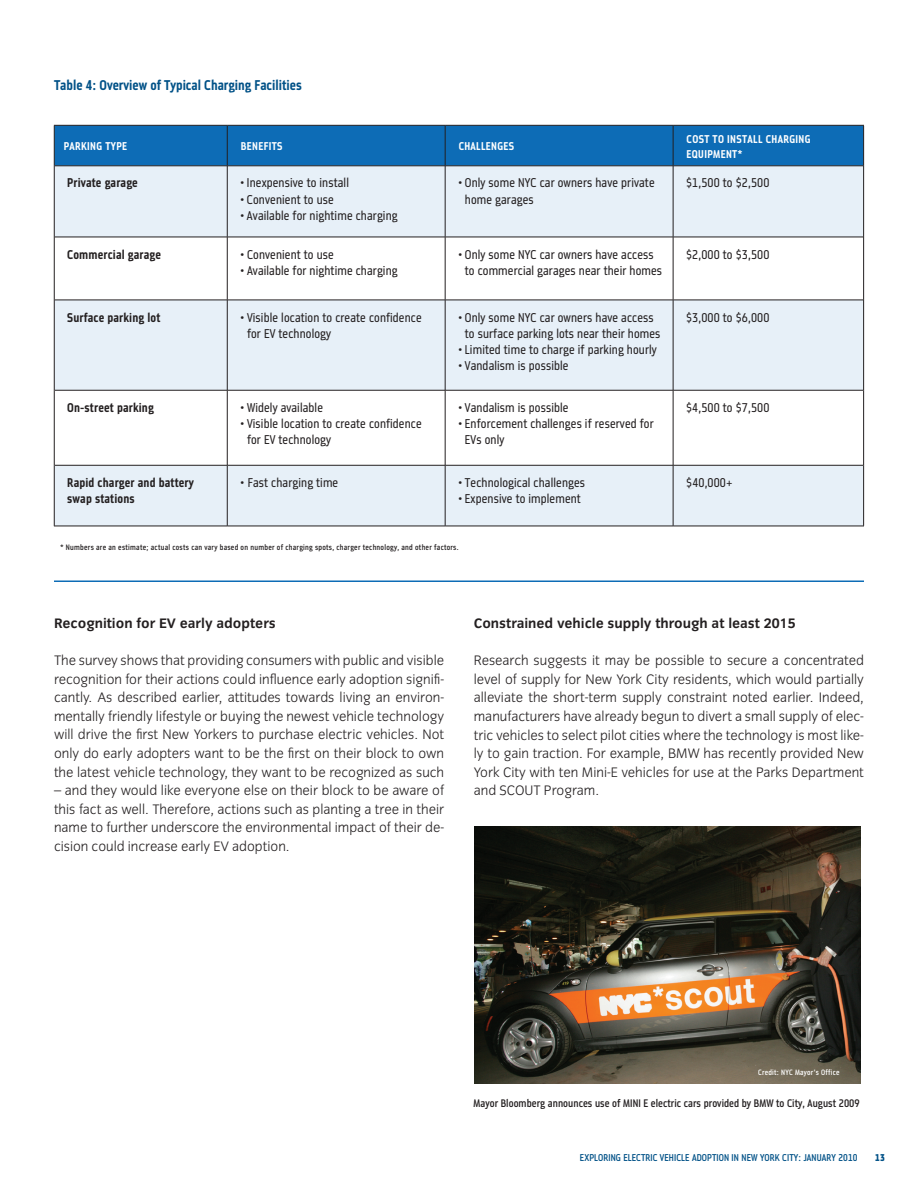
<style>
.page{position:relative;width:918px;height:1188px;background:#fff}
.page>*{position:absolute;margin:0;border:0;box-sizing:border-box;transform-origin:0 0}
.t1{font:700 15px "Metroflex Narrow";color:#005187}
.t2{font:300 14.25px/18.6px "Congress Sans";color:#231f20;text-align:justify}
.t3{font:700 14.25px "Congress Sans";color:#231f20}
.t4{font:13.5px/16.2px "Metroflex Narrow";letter-spacing:.01em;color:#231f20}
.t5{font:700 13.5px/16.2px "Metroflex Narrow";letter-spacing:.01em;color:#231f20}
.t6{font:700 12px "Metroflex Narrow";color:#fff}
.t7{font:500 11.7px "Metroflex Narrow";letter-spacing:.005em;color:#231f20}
.t8{font:500 10.5px "Metroflex Narrow";letter-spacing:.01em;color:#005187}
.t9{font:800 10.5px "Metroflex Narrow";color:#005187}
.t10{font:500 8.4px "Metroflex Narrow";letter-spacing:.03em;color:#231f20}
.t11{font:500 8.25px "Metroflex Narrow";letter-spacing:.03em;color:#fff}
</style>
<div class="page">
<img style="left:475px;top:826px;width:385px;height:257px">
<hr style="left:54px;top:580px;width:810px;height:2px;background:#0d6cb6">
<div style="left:55px;top:126px;width:808px;height:40px;background:#0d6cb6"></div>
<div style="left:55px;top:167px;width:808px;height:359px;background:#e7f0f8"></div>
<svg style="left:55px;top:238px;width:808px;height:227px"></svg>
<hr style="left:227px;top:237px;width:218px;height:1px;background:#231f20">
<hr style="left:445px;top:237px;width:228px;height:1px;background:#231f20">
<hr style="left:227px;top:300px;width:218px;height:1px;background:#231f20">
<hr style="left:445px;top:300px;width:228px;height:1px;background:#231f20">
<hr style="left:227px;top:390px;width:218px;height:1px;background:#231f20">
<hr style="left:445px;top:390px;width:228px;height:1px;background:#231f20">
<hr style="left:227px;top:465px;width:218px;height:1px;background:#231f20">
<hr style="left:445px;top:465px;width:228px;height:1px;background:#231f20">
<hr style="left:227px;top:526px;width:218px;height:1px;background:#231f20">
<hr style="left:445px;top:526px;width:228px;height:1px;background:#231f20">
<hr style="left:227px;top:166px;width:218px;height:1px;background:#231f20">
<hr style="left:445px;top:166px;width:228px;height:1px;background:#231f20">
<hr style="left:673px;top:126px;width:1px;height:40px;background:#231f20">
<hr style="left:673px;top:166px;width:190px;height:1px;background:#231f20">
<hr style="left:673px;top:237px;width:190px;height:1px;background:#231f20">
<hr style="left:673px;top:237px;width:1px;height:63px;background:#231f20">
<hr style="left:673px;top:300px;width:190px;height:1px;background:#231f20">
<hr style="left:673px;top:300px;width:1px;height:90px;background:#231f20">
<hr style="left:673px;top:390px;width:190px;height:1px;background:#231f20">
<hr style="left:673px;top:390px;width:1px;height:75px;background:#231f20">
<hr style="left:673px;top:465px;width:190px;height:1px;background:#231f20">
<hr style="left:673px;top:465px;width:1px;height:61px;background:#231f20">
<hr style="left:673px;top:526px;width:191px;height:1px;background:#231f20">
<hr style="left:227px;top:126px;width:1px;height:40px;background:#231f20">
<hr style="left:445px;top:126px;width:1px;height:40px;background:#231f20">
<hr style="left:55px;top:166px;width:172px;height:1px;background:#231f20">
<hr style="left:227px;top:166px;width:1px;height:71px;background:#231f20">
<hr style="left:445px;top:166px;width:1px;height:71px;background:#231f20">
<hr style="left:55px;top:237px;width:172px;height:1px;background:#231f20">
<hr style="left:227px;top:237px;width:1px;height:63px;background:#231f20">
<hr style="left:445px;top:237px;width:1px;height:63px;background:#231f20">
<hr style="left:55px;top:300px;width:172px;height:1px;background:#231f20">
<hr style="left:227px;top:300px;width:1px;height:90px;background:#231f20">
<hr style="left:445px;top:300px;width:1px;height:90px;background:#231f20">
<hr style="left:55px;top:390px;width:172px;height:1px;background:#231f20">
<hr style="left:227px;top:390px;width:1px;height:75px;background:#231f20">
<hr style="left:445px;top:390px;width:1px;height:75px;background:#231f20">
<hr style="left:55px;top:465px;width:172px;height:1px;background:#231f20">
<hr style="left:227px;top:465px;width:1px;height:61px;background:#231f20">
<hr style="left:445px;top:465px;width:1px;height:61px;background:#231f20">
<hr style="left:54px;top:526px;width:173px;height:1px;background:#231f20">
<hr style="left:673px;top:166px;width:1px;height:71px;background:#231f20">
<hr style="left:54px;top:125px;width:173px;height:1px;background:#231f20">
<hr style="left:54px;top:126px;width:1px;height:40px;background:#231f20">
<hr style="left:227px;top:125px;width:218px;height:1px;background:#231f20">
<hr style="left:445px;top:125px;width:228px;height:1px;background:#231f20">
<hr style="left:673px;top:125px;width:191px;height:1px;background:#231f20">
<hr style="left:863px;top:126px;width:1px;height:40px;background:#231f20">
<hr style="left:54px;top:166px;width:1px;height:71px;background:#231f20">
<hr style="left:863px;top:166px;width:1px;height:71px;background:#231f20">
<hr style="left:54px;top:237px;width:1px;height:63px;background:#231f20">
<hr style="left:863px;top:237px;width:1px;height:63px;background:#231f20">
<hr style="left:54px;top:300px;width:1px;height:90px;background:#231f20">
<hr style="left:863px;top:300px;width:1px;height:90px;background:#231f20">
<hr style="left:54px;top:390px;width:1px;height:75px;background:#231f20">
<hr style="left:863px;top:390px;width:1px;height:75px;background:#231f20">
<hr style="left:54px;top:465px;width:1px;height:61px;background:#231f20">
<hr style="left:863px;top:465px;width:1px;height:61px;background:#231f20">
<p class="t1" style="left:54px;top:77px;width:249px">Table 4: Overview of Typical Charging Facilities</p>
<p class="t6" style="left:64px;top:139px;width:7px">parking</p>
<p class="t6" style="left:106px;top:139px;width:7px">type</p>
<p class="t6" style="left:241px;top:139px;width:7px">benefits</p>
<p class="t6" style="left:459px;top:139px;width:7px">challenges</p>
<p class="t6" style="left:687px;top:132px;width:7px">cost</p>
<p class="t6" style="left:713px;top:132px;width:21px">to install</p>
<p class="t6" style="left:766px;top:132px;width:7px">charging</p>
<p class="t6" style="left:687px;top:147px;width:19px">equipment</p>
<p class="t6" style="left:738px;top:147px;width:7px">*</p>
<p class="t5" style="left:67px;top:175px;width:72px">Private garage</p>
<p class="t4" style="left:240px;top:175px;width:110px">• Inexpensive to install</p>
<p class="t4" style="left:240px;top:191px;width:95px">• Convenient to use</p>
<p class="t4" style="left:240px;top:207px;width:159px">• Available for nightime charging</p>
<p class="t5" style="left:67px;top:246px;width:95px">Commercial garage</p>
<p class="t4" style="left:240px;top:246px;width:95px">• Convenient to use</p>
<p class="t4" style="left:240px;top:262px;width:159px">• Available for nightime charging</p>
<p class="t4" style="left:465px;top:175px;width:191px;text-indent:-7px">• Only some NYC car owners have private home garages</p>
<p class="t4" style="left:686px;top:175px;width:85px">$1,500 to $2,500</p>
<p class="t4" style="left:465px;top:246px;width:199px;text-indent:-7px">• Only some NYC car owners have access to commercial garages near their homes</p>
<p class="t4" style="left:686px;top:246px;width:85px">$2,000 to $3,500</p>
<p class="t5" style="left:67px;top:309px;width:95px">Surface parking lot</p>
<p class="t4" style="left:247px;top:309px;width:176px;text-indent:-7px">• Visible location to create confidence for EV technology</p>
<p class="t4" style="left:458px;top:309px;width:204px;text-align:center">• Only some NYC car owners have access to surface parking lots near their homes</p>
<p class="t4" style="left:458px;top:341px;width:200px">• Limited time to charge if parking hourly</p>
<p class="t4" style="left:458px;top:357px;width:112px">• Vandalism is possible</p>
<p class="t5" style="left:67px;top:399px;width:88px">On-street parking</p>
<p class="t4" style="left:240px;top:399px;width:84px">• Widely available</p>
<p class="t4" style="left:247px;top:415px;width:176px;text-indent:-7px">• Visible location to create confidence for EV technology</p>
<p class="t4" style="left:458px;top:399px;width:112px">• Vandalism is possible</p>
<p class="t4" style="left:465px;top:415px;width:190px;text-indent:-7px">• Enforcement challenges if reserved for<br>EVs only</p>
<p class="t5" style="left:67px;top:474px;width:128px">Rapid charger and battery swap stations</p>
<p class="t4" style="left:240px;top:474px;width:100px">• Fast charging time</p>
<p class="t4" style="left:458px;top:474px;width:128px">• Technological challenges</p>
<p class="t4" style="left:458px;top:490px;width:124px">• Expensive to implement</p>
<p class="t10" style="left:60px;top:542px;width:400px">* Numbers are an estimate; actual costs can vary based on number of charging spots, charger technology, and other factors.</p>
<p class="t4" style="left:686px;top:309px;width:85px">$3,000 to $6,000</p>
<p class="t4" style="left:686px;top:399px;width:85px">$4,500 to $7,500</p>
<p class="t4" style="left:686px;top:474px;width:48px">$40,000+</p>
<p class="t3" style="left:54px;top:615px;width:223px">Recognition for EV early adopters</p>
<p class="t2" style="left:54px;top:651px;width:392px">The survey shows that providing consumers with public and visible recognition for their actions could influence early adoption signifi&shy;cantly. As described earlier, attitudes towards living an environ&shy;mentally friendly lifestyle or buying the newest vehicle technology will drive the first New Yorkers to purchase electric vehicles. Not only do early adopters want to be the first on their block to own the latest vehicle technology, they want to be recognized as such</p>
<p class="t2" style="left:54px;top:781px;width:392px">– and they would like everyone else on their block to be aware of this fact as well. Therefore, actions such as planting a tree in their name to further underscore the environmental impact of their de&shy;cision could increase early EV adoption.</p>
<p class="t3" style="left:474px;top:615px;width:323px">Constrained vehicle supply through at least 2015</p>
<p class="t2" style="left:474px;top:651px;width:392px">Research suggests it may be possible to secure a concentrated level of supply for New York City residents, which would partially alleviate the short-term supply constraint noted earlier. Indeed, manufacturers have already begun to divert a small supply of elec&shy;tric vehicles to select pilot cities where the technology is most like&shy;ly to gain traction. For example, BMW has recently provided New York City with ten Mini-E vehicles for use at the Parks Department and SCOUT Program.</p>
<p class="t11" style="left:758px;top:1068px;width:83px">Credit: NYC Mayor’s Office</p>
<p class="t7" style="left:473px;top:1096px;width:388px">Mayor Bloomberg announces use of MINI E electric cars provided by BMW to City, August 2009</p>
<p class="t8" style="left:580px;top:1151px;width:279px">exploring electric vehicle adoption in new york city: January 2010</p>
<p class="t9" style="left:875px;top:1151px;width:11px">13</p>
</div>
